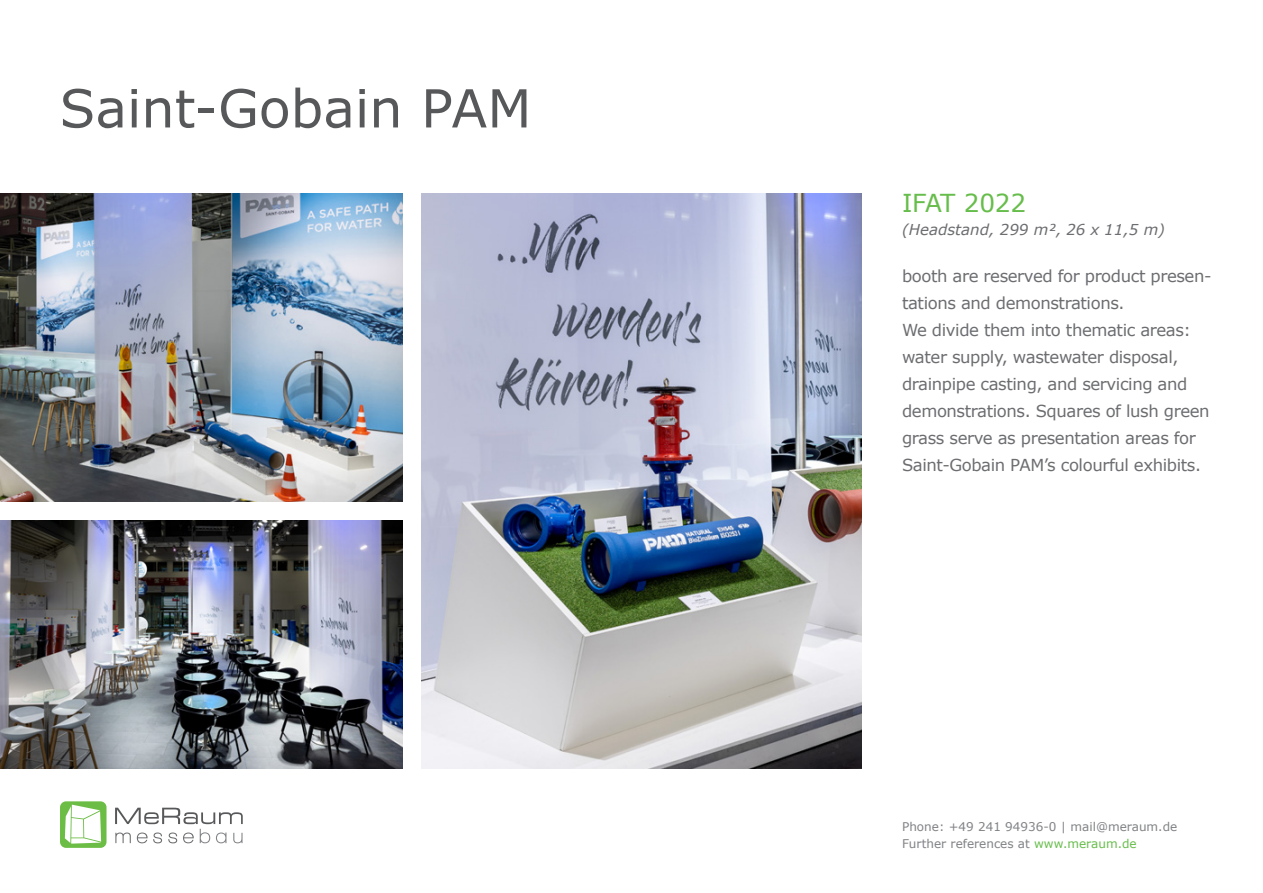
<style>
.page{position:relative;width:1263px;height:893px;background:#fff}
.page>*{position:absolute;margin:0;border:0;box-sizing:border-box;transform-origin:0 0}
.t1{font:52.5px "Verdana";color:#57585a}
.t2{font:24.75px "Verdana";letter-spacing:-.01em;color:#67bd4b}
.t3{font:16.5px/27px "Verdana";letter-spacing:-.025em;color:#6c6d70}
.t4{font:italic 15px "Verdana";color:#6c6d70}
.t5{font:12px/17.4px "Verdana";color:#808285}
.s1{color:#67bd4b}
</style>
<div class="page">
<div style="left:60px;top:801px;width:47px;height:47px;background:#6cbd45;border-radius:6px"></div>
<svg style="left:115px;top:808px;width:128px;height:35px"></svg>
<svg style="left:65px;top:805px;width:36px;height:39px"></svg>
<img style="left:421px;top:193px;width:441px;height:575px">
<img style="left:0;top:193px;width:403px;height:309px">
<img style="left:0;top:521px;width:403px;height:247px">
<h1 class="t1" style="left:60px;top:72px;width:473px">Saint-Gobain PAM</h1>
<h2 class="t2" style="left:902px;top:186px;width:126px">IFAT 2022</h2>
<p class="t4" style="left:902px;top:219px;width:264px">(Headstand, 299 m², 26 x 11,5 m)</p>
<p class="t3" style="left:902px;top:263px;width:311px">booth are reserved for product presen&shy;tations and demonstrations.<br>We divide them into thematic areas: water supply, wastewater disposal, drainpipe casting, and servicing and demonstrations. Squares of lush green grass serve as presentation areas for Saint-Gobain PAM’s colourful exhibits.</p>
<p class="t5" style="left:902px;top:818px;width:277px">Phone: +49 241 94936-0 | mail@meraum.de<br>Further references at <span class="s1">www.meraum.de</span></p>
</div>
